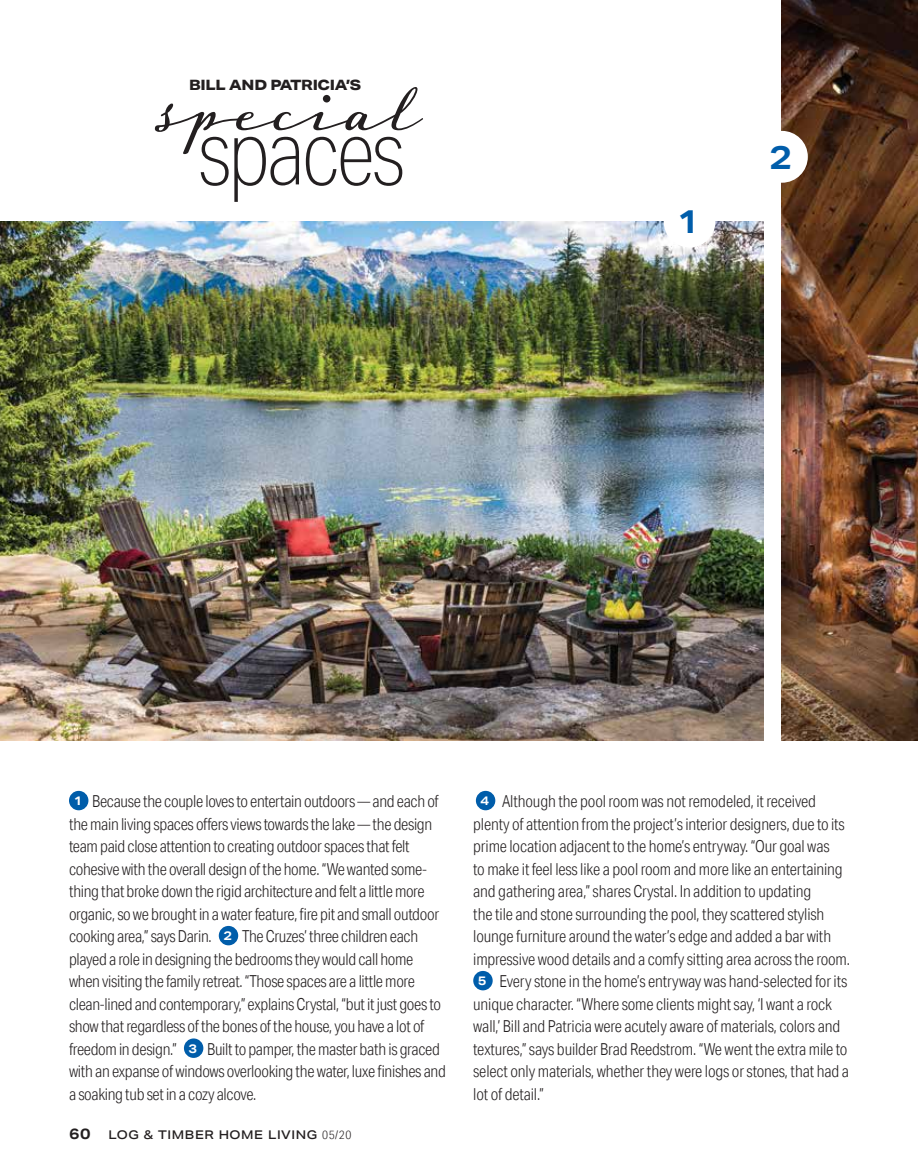
<style>
.page{position:relative;width:918px;height:1175px;background:#fff}
.page>*{position:absolute;margin:0;border:0;box-sizing:border-box;transform-origin:0 0}
.t1{font:114.9px "Luxus Brut";letter-spacing:.005em;color:#231f20}
.t2{font:100 90px "Aktiv Grotesk Cd";letter-spacing:-.04em;color:#231f20}
.t3{font:700 33px "Aktiv Grotesk Ex";color:#005daa}
.t4{font:300 16.5px/22.5px "Aktiv Grotesk Cd";letter-spacing:-.02em;color:#231f20}
.t5{font:700 15px "Aktiv Grotesk Ex";color:#231f20}
.t6{font:800 14.25px "Aktiv Grotesk Ex";letter-spacing:-.02em;color:#231f20}
.t7{font:500 12px "Aktiv Grotesk Ex";letter-spacing:.05em;color:#231f20}
.s1{font-family:"Aktiv Grotesk Ex";font-weight:700;font-size:12.3px;color:#fff}
.s2{font-family:"Aktiv Grotesk Cd";font-weight:300}
</style>
<div class="page">
<img style="left:782px;top:0;width:136px;height:740px">
<img style="left:0;top:221px;width:763px;height:519px">
<div style="left:664px;top:196px;width:52px;height:51px;background:#fff;border-radius:50%"></div>
<div style="left:756px;top:131px;width:52px;height:52px;background:#fff;border-radius:50%"></div>
<div style="left:69px;top:791px;width:19px;height:19px;background:#005daa;border-radius:50%"></div>
<div style="left:219px;top:926px;width:19px;height:19px;background:#005daa;border-radius:50%"></div>
<div style="left:184px;top:1038px;width:19px;height:19px;background:#005daa;border-radius:50%"></div>
<div style="left:476px;top:791px;width:19px;height:19px;background:#005daa;border-radius:50%"></div>
<div style="left:473px;top:971px;width:20px;height:19px;background:#005daa;border-radius:50%"></div>
<p class="t6" style="left:189px;top:76px;width:174px">BILL AND PATRICIA’S</p>
<h1 class="t1" style="left:162px;top:23px;width:264px">special</h1>
<h2 class="t2" style="left:198px;top:102px;width:209px">spaces</h2>
<h3 class="t3" style="left:677px;top:201px;width:25px">1</h3>
<h3 class="t3" style="left:769px;top:136px;width:25px">2</h3>
<p class="t4" style="left:69px;top:790px;width:378px"><span class="s1">1</span> Because the couple loves to entertain outdoors — and each of the main living spaces offers views towards the lake — the design team paid close attention to creating outdoor spaces that felt cohesive with the overall design of the home. “We wanted some&shy;thing that broke down the rigid architecture and felt a little more organic, so we brought in a water feature, fire pit and small outdoor cooking area,” says Darin. <span class="s1">2</span> The Cruzes’ three children each played a role in designing the bedrooms they would call home when visiting the family retreat. “Those spaces are a little more clean-lined and contemporary,” explains Crystal, “but it just goes to show that regardless of the bones of the house, you have a lot of freedom in design.” <span class="s1">3</span> Built to pamper, the master bath is graced with an expanse of windows overlooking the water, luxe finishes and a soaking tub set in a cozy alcove.</p>
<p class="t4" style="left:473px;top:790px;width:378px;text-indent:7px"><span class="s1">4</span> Although the pool room was not remodeled, it received plenty of attention from the project’s interior designers, due to its prime location adjacent to the home’s entryway. “Our goal was<br>to make it feel less like a pool room and more like an entertaining and gathering area,” shares Crystal. In addition to updating<br>the tile and stone surrounding the pool, they scattered stylish lounge furniture around the water’s edge and added a bar with impressive wood details and a comfy sitting area across the room.<br><span class="s1">5</span> Every stone in the home’s entryway was hand-selected for its unique character. “Where some clients might say, ‘I want a rock wall,’ Bill and Patricia were acutely aware of materials, colors and textures,” says builder Brad Reedstrom. “We went the extra mile to select only materials, whether they were logs or stones, that had a lot of detail.”</p>
<p class="t5" style="left:69px;top:1124px;width:23px">60</p>
<p class="t7" style="left:109px;top:1127px;width:244px">LOG &amp; TIMBER HOME LIVING <span class="s2">05/20</span></p>
</div>
